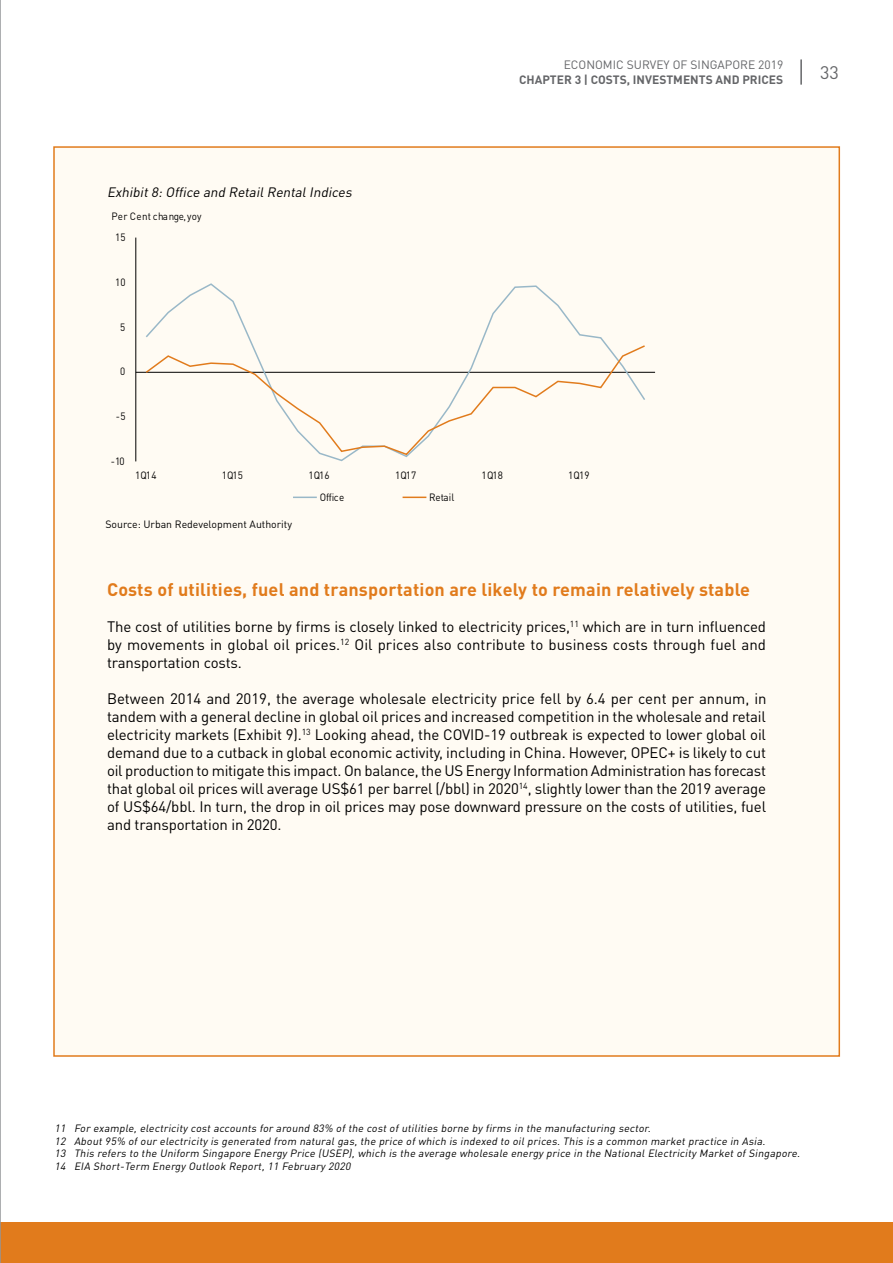
<style>
.page{position:relative;width:893px;height:1263px;background:#fff}
.page>*{position:absolute;margin:0;border:0;box-sizing:border-box;transform-origin:0 0}
.t1{font:700 18px "DIN Pro";letter-spacing:.01em;color:#e17b1c}
.t2{font:18px "DIN Pro";color:#656669}
.t3{font:15px/18px "DIN Pro";letter-spacing:-.01em;color:#000;text-align:justify}
.t4{font:italic 13.5px "DIN Pro";color:#000}
.t5{font:700 12px "DIN Pro";color:#656669}
.t6{font:12px "DIN Pro";color:#656669}
.t7{font:italic 10.5px/12.6px "DIN Pro";color:#000}
.t8{font:10.5px "DIN Pro";color:#000;scale:.94 1}
.t9{font:10.5px "DIN Pro";color:#000}
.t10{font:10.5px "DIN Pro";letter-spacing:.02em;color:#000;scale:.94 1}
</style>
<div class="page">
<div style="left:0;top:1222px;width:893px;height:41px;background:#e17b1c"></div>
<div style="left:53px;top:146px;width:787px;height:911px;background:#fffbf3;border:2px solid #e17b1c"></div>
<hr style="left:135px;top:238px;width:1px;height:223px;background:#000">
<hr style="left:136px;top:372px;width:519px;height:1px;background:#000">
<svg style="left:146px;top:283px;width:461px;height:179px"></svg>
<svg style="left:144px;top:344px;width:503px;height:112px"></svg>
<svg style="left:293px;top:497px;width:24px;height:1px"></svg>
<svg style="left:403px;top:497px;width:23px;height:1px"></svg>
<hr style="left:0;top:0;width:1px;height:1263px;background:#939598">
<hr style="left:800px;top:59px;width:2px;height:26px;background:#656669">
<p class="t6" style="left:564px;top:57px;width:221px">ECONOMIC SURVEY OF SINGAPORE 2019</p>
<p class="t5" style="left:519px;top:71px;width:266px">CHAPTER 3 | COSTS, INVESTMENTS AND PRICES</p>
<p class="t2" style="left:820px;top:60px;width:20px">33</p>
<p class="t4" style="left:107px;top:183px;width:249px">Exhibit8:Office and RetailRentalIndices</p>
<p class="t10" style="left:111px;top:209px;width:97px">Per Cent change,yoy</p>
<p class="t8" style="left:115px;top:230px;width:13px">15</p>
<p class="t8" style="left:115px;top:275px;width:13px">10</p>
<p class="t8" style="left:120px;top:320px;width:7px">5</p>
<p class="t8" style="left:120px;top:364px;width:7px">0</p>
<p class="t8" style="left:116px;top:409px;width:12px">-5</p>
<p class="t8" style="left:111px;top:454px;width:17px">-10</p>
<p class="t8" style="left:135px;top:468px;width:24px">1Q14</p>
<p class="t8" style="left:222px;top:468px;width:24px">1Q15</p>
<p class="t8" style="left:308px;top:468px;width:24px">1Q16</p>
<p class="t8" style="left:395px;top:468px;width:24px">1Q17</p>
<p class="t8" style="left:482px;top:468px;width:24px">1Q18</p>
<p class="t8" style="left:568px;top:468px;width:24px">1Q19</p>
<p class="t8" style="left:320px;top:490px;width:28px">Office</p>
<p class="t8" style="left:429px;top:490px;width:28px">Retail</p>
<p class="t9" style="left:105px;top:517px;width:188px">Source: Urban Redevelopment Authority</p>
<p class="t1" style="left:107px;top:578px;width:645px">Costs of utilities, fuel and transportation are likely to remain relatively stable</p>
<p class="t3" style="left:107px;top:617px;width:661px">The cost of utilities borne by firms is closely linked to electricity prices,<sup>11</sup> which are in turn influenced by movements in global oil prices.<sup>12</sup> Oil prices also contribute to business costs through fuel and transportation costs.</p>
<p class="t3" style="left:107px;top:689px;width:661px">Between 2014 and 2019, the average wholesale electricity price fell by 6.4 per cent per annum, in tandem with a general decline in global oil prices and increased competition in the wholesale and retail electricity markets (Exhibit 9).<sup>13</sup> Looking ahead, the COVID-19 outbreak is expected to lower global oil demand due to a cutback in global economic activity, including in China. However, OPEC+ is likely to cut oil production to mitigate this impact. On balance, the US Energy Information Administration has forecast that global oil prices will average US$61 per barrel (/bbl) in 2020<sup>14</sup>, slightly lower than the 2019 average of US$64/bbl. In turn, the drop in oil prices may pose downward pressure on the costs of utilities, fuel and transportation in 2020.</p>
<p class="t7" style="left:55px;top:1121px;width:749px">11 For example, electricity cost accounts for around 83% of the cost of utilities borne by firms in the manufacturing sector.<br>12 About 95% of our electricity is generated from natural gas, the price of which is indexed to oil prices. This is a common market practice in Asia.<br>13 This refers to the Uniform Singapore Energy Price (USEP), which is the average wholesale energy price in the National Electricity Market of Singapore.<br>14 EIA Short-Term Energy Outlook Report, 11 February 2020</p>
</div>
